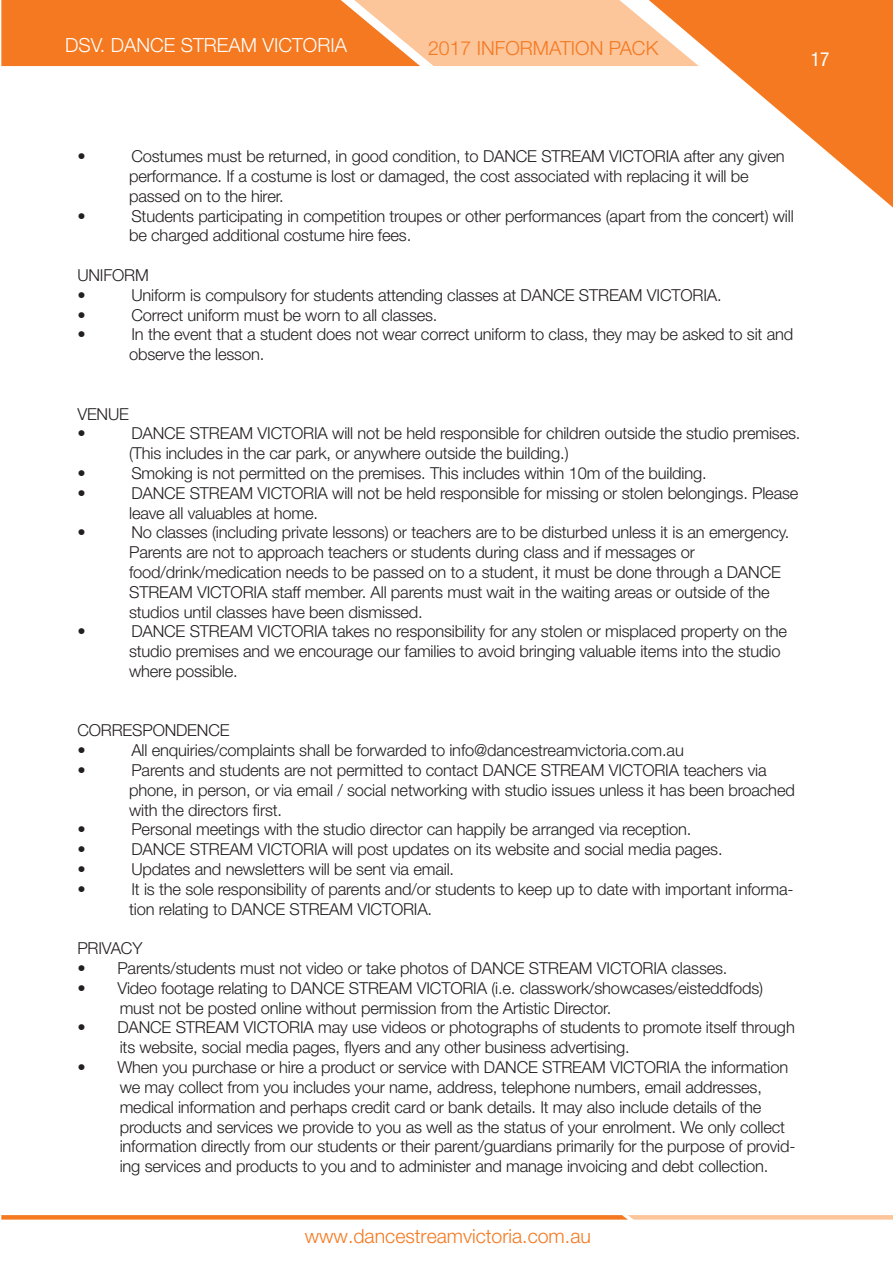
<style>
.page{position:relative;width:893px;height:1263px;background:#fff}
.page>*{position:absolute;margin:0;border:0;box-sizing:border-box;transform-origin:0 0}
.t1{font:300 19.5px "Helvetica Neue LT Pro";color:#f47920}
.t2{font:300 19.5px "Helvetica Neue LT Pro";color:#fff}
.t3{font:condensed 19.5px "Helvetica Neue LT Pro";color:#fff}
.t4{font:300 16.5px/19.8px "Helvetica Neue LT Pro";letter-spacing:-.01em;color:#231f20}
</style>
<div class="page">
<svg style="left:1px;top:0;width:648px;height:66px;background:#f79a55"></svg>
<svg style="left:649px;top:0;width:244px;height:208px"></svg>
<svg style="left:1px;top:1215px;width:892px;height:4px;background:#f6934a"></svg>
<p class="t2" style="left:65px;top:34px;width:283px">DSV. DANCE STREAM VICTORIA</p>
<p class="t1" style="left:428px;top:36px;width:232px">2017 INFORMATION PACK</p>
<p class="t3" style="left:811px;top:48px;width:20px">17</p>
<p class="t4" style="left:77px;top:146px;width:10px">•</p>
<p class="t4" style="left:129px;top:146px;width:657px">Costumes must be returned, in good condition, to DANCE STREAM VICTORIA after any given performance. If a costume is lost or damaged, the cost associated with replacing it will be passed on to the hirer.</p>
<p class="t4" style="left:77px;top:205px;width:10px">•</p>
<p class="t4" style="left:129px;top:205px;width:666px">Students participating in competition troupes or other performances (apart from the concert) will be charged additional costume hire fees.</p>
<p class="t4" style="left:77px;top:265px;width:73px">UNIFORM •</p>
<p class="t4" style="left:131px;top:285px;width:592px">Uniform is compulsory for students attending classes at DANCE STREAM VICTORIA.</p>
<p class="t4" style="left:77px;top:304px;width:10px">•</p>
<p class="t4" style="left:131px;top:304px;width:308px">Correct uniform must be worn to all classes.</p>
<p class="t4" style="left:77px;top:324px;width:10px">•</p>
<p class="t4" style="left:129px;top:324px;width:666px">In the event that a student does not wear correct uniform to class, they may be asked to sit and observe the lesson.</p>
<p class="t4" style="left:77px;top:403px;width:53px">VENUE •</p>
<p class="t4" style="left:129px;top:423px;width:673px">DANCE STREAM VICTORIA will not be held responsible for children outside the studio premises. (This includes in the car park, or anywhere outside the building.)</p>
<p class="t4" style="left:77px;top:463px;width:10px">•</p>
<p class="t4" style="left:131px;top:463px;width:577px">Smoking is not permitted on the premises. This includes within 10m of the building.</p>
<p class="t4" style="left:77px;top:483px;width:10px">•</p>
<p class="t4" style="left:129px;top:483px;width:671px">DANCE STREAM VICTORIA will not be held responsible for missing or stolen belongings. Please leave all valuables at home.</p>
<p class="t4" style="left:77px;top:522px;width:10px">•</p>
<p class="t4" style="left:129px;top:522px;width:662px">No classes (including private lessons) or teachers are to be disturbed unless it is an emergency.<br>Parents are not to approach teachers or students during class and if messages or food/drink/medication needs to be passed on to a student, it must be done through a DANCE STREAM VICTORIA staff member. All parents must wait in the waiting areas or outside of the studios until classes have been dismissed.</p>
<p class="t4" style="left:77px;top:621px;width:10px">•</p>
<p class="t4" style="left:129px;top:621px;width:659px">DANCE STREAM VICTORIA takes no responsibility for any stolen or misplaced property on the studio premises and we encourage our families to avoid bringing valuable items into the studio where possible.</p>
<p class="t4" style="left:77px;top:720px;width:154px">CORRESPONDENCE •</p>
<p class="t4" style="left:131px;top:740px;width:554px">All enquiries/complaints shall be forwarded to info@dancestreamvictoria.com.au</p>
<p class="t4" style="left:77px;top:760px;width:10px">•</p>
<p class="t4" style="left:129px;top:760px;width:667px">Parents and students are not permitted to contact DANCE STREAM VICTORIA teachers via phone, in person, or via email / social networking with studio issues unless it has been broached with the directors first.</p>
<p class="t4" style="left:77px;top:819px;width:10px">•</p>
<p class="t4" style="left:131px;top:819px;width:561px">Personal meetings with the studio director can happily be arranged via reception.</p>
<p class="t4" style="left:77px;top:839px;width:10px">•</p>
<p class="t4" style="left:131px;top:839px;width:593px">DANCE STREAM VICTORIA will post updates on its website and social media pages.</p>
<p class="t4" style="left:77px;top:859px;width:10px">•</p>
<p class="t4" style="left:131px;top:859px;width:324px">Updates and newsletters will be sent via email.</p>
<p class="t4" style="left:77px;top:879px;width:10px">•</p>
<p class="t4" style="left:129px;top:879px;width:666px">It is the sole responsibility of parents and/or students to keep up to date with important informa&shy;tion relating to DANCE STREAM VICTORIA.</p>
<p class="t4" style="left:77px;top:938px;width:67px">PRIVACY</p>
<p class="t4" style="left:77px;top:958px;width:652px">• Parents/students must not video or take photos of DANCE STREAM VICTORIA classes.</p>
<p class="t4" style="left:120px;top:978px;width:645px;text-indent:-42px">• Video footage relating to DANCE STREAM VICTORIA (i.e. classwork/showcases/eisteddfods) must not be posted online without permission from the Artistic Director.</p>
<p class="t4" style="left:120px;top:1017px;width:677px;text-indent:-42px">• DANCE STREAM VICTORIA may use videos or photographs of students to promote itself through its website, social media pages, flyers and any other business advertising.</p>
<p class="t4" style="left:120px;top:1057px;width:677px;text-indent:-42px">• When you purchase or hire a product or service with DANCE STREAM VICTORIA the information we may collect from you includes your name, address, telephone numbers, email addresses, medical information and perhaps credit card or bank details. It may also include details of the products and services we provide to you as well as the status of your enrolment. We only collect information directly from our students or their parent/guardians primarily for the purpose of provid&shy;ing services and products to you and to administer and manage invoicing and debt collection.</p>
<p class="t1" style="left:305px;top:1224px;width:288px">www.dancestreamvictoria.com.au</p>
</div>
